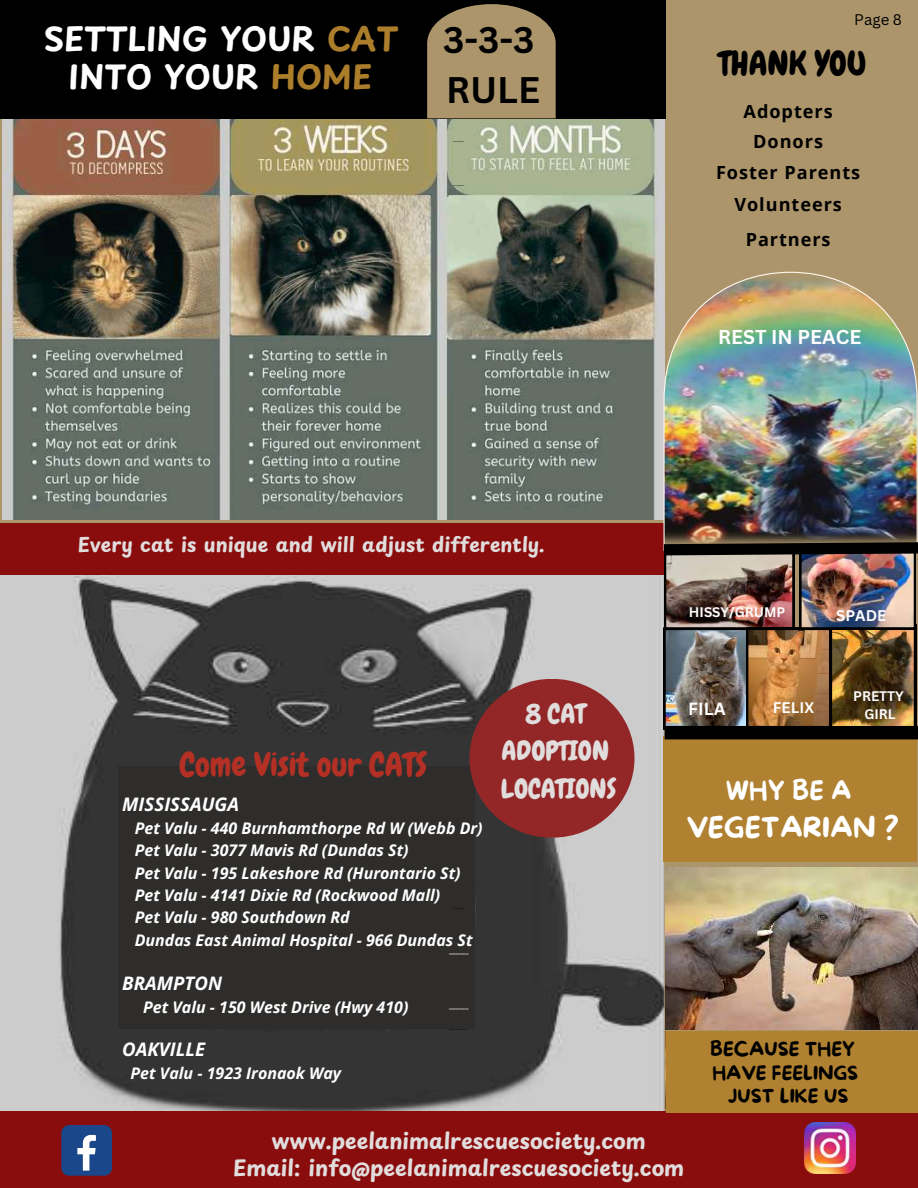
<style>
.page{position:relative;width:918px;height:1188px;background:#ac956b}
.page>*{position:absolute;margin:0;border:0;box-sizing:border-box;transform-origin:0 0}
.t1{font:700 36px/49.5px "Canva Sans";color:#000}
.t2{font:33.75px "Chewy";color:#000}
.t3{font:33px "Chewy";color:#b43025}
.t4{font:700 32.1px/38.7px "Playpen Sans";color:#fefefe;text-align:center}
.t5{font:28.5px "More Sugar";color:#fff}
.t6{font:27px/37.2px "Chewy";color:#e2dddd;text-align:center}
.t7{font:25.35px "More Sugar";color:#fff}
.t8{font:700 21.45px/27px "Playpen Sans";color:#e2dddd;text-align:center}
.t9{font:700 19.5px "Playpen Sans";color:#e2dddd}
.t10{font:700 19.5px "Canva Sans";color:#fff}
.t11{font:18.9px/23.7px "More Sugar";color:#000;text-align:center}
.t12{font:italic 700 18.6px "Open Sans";color:#fff}
.t13{font:700 18.15px/29.8px "Open Sans";letter-spacing:.055em;color:#000;text-align:center}
.t14{font:700 17.1px "Canva Sans";color:#fefefe}
.t15{font:italic 700 16.05px/22.4px "Open Sans";color:#fff}
.t16{font:700 15px "Canva Sans";color:#fefefe}
.t17{font:15px "Canva Sans";color:#000}
.t18{font:700 13.5px/18px "Canva Sans";color:#fefefe;text-align:center}
.s1{color:#ac7e2b}
</style>
<div class="page">
<img style="left:0;top:575px;width:666px;height:537px">
<div style="left:118px;top:766px;width:357px;height:263px;background:#2e2d2b"></div>
<img style="left:3px;top:118px;width:661px;height:401px">
<div style="left:0;top:1112px;width:918px;height:76px;background:#890d0d"></div>
<div style="left:0;top:0;width:666px;height:118px;background:#000"></div>
<div style="left:469px;top:679px;width:165px;height:159px;background:#932727;border-radius:50%"></div>
<img style="left:805px;top:1122px;width:50px;height:51px">
<div style="left:61px;top:1125px;width:51px;height:51px;background:#1a4789;border-radius:8px"></div>
<svg style="left:77px;top:1135px;width:19px;height:36px"></svg>
<div style="left:0;top:523px;width:664px;height:52px;background:#890d0d"></div>
<svg style="left:427px;top:4px;width:129px;height:114px;background:#9e8962"></svg>
<div style="left:664px;top:736px;width:253px;height:126px;background:#af8130"></div>
<img style="left:665px;top:868px;width:253px;height:162px">
<div style="left:666px;top:1031px;width:252px;height:81px;background:#af8130"></div>
<img style="left:664px;top:272px;width:254px;height:265px">
<img style="left:653px;top:537px;width:265px;height:192px">
<div style="left:665px;top:726px;width:253px;height:13px;background:#000"></div>
<h3 class="t4" style="left:44px;top:18px;width:356px">SETTLING YOUR <span class="s1">CAT<br></span>INTO YOUR <span class="s1">HOME</span></h3>
<h1 class="t1" style="left:443px;top:15px;width:99px">3-3-3<br>RULE</h1>
<p class="t17" style="left:854px;top:9px;width:49px">Page 8</p>
<h2 class="t2" style="left:718px;top:42px;width:150px">THANK YOU</h2>
<p class="t13" style="left:744px;top:96px;width:91px">Adopters<br>Donors</p>
<p class="t13" style="left:716px;top:156px;width:146px;line-height:32px">Foster Parents<br>Volunteers</p>
<p class="t13" style="left:746px;top:224px;width:86px">Partners</p>
<p class="t10" style="left:718px;top:323px;width:145px">REST IN PEACE</p>
<p class="t9" style="left:78px;top:529px;width:469px">Every cat is unique and will adjust differently.</p>
<h3 class="t3" style="left:180px;top:744px;width:249px">Come Visit our CATS</h3>
<p class="t12" style="left:122px;top:791px;width:118px">MISSISSAUGA</p>
<p class="t15" style="left:135px;top:816px;width:349px">Pet Valu - 440 Burnhamthorpe Rd W (Webb Dr)<br>Pet Valu - 3077 Mavis Rd (Dundas St)<br>Pet Valu - 195 Lakeshore Rd (Hurontario St)<br>Pet Valu - 4141 Dixie Rd (Rockwood Mall)<br>Pet Valu - 980 Southdown Rd<br>Dundas East Animal Hospital - 966 Dundas St</p>
<p class="t12" style="left:122px;top:970px;width:101px">BRAMPTON</p>
<p class="t15" style="left:143px;top:996px;width:267px">Pet Valu - 150 West Drive (Hwy 410)</p>
<p class="t12" style="left:122px;top:1036px;width:85px">OAKVILLE</p>
<p class="t15" style="left:131px;top:1061px;width:212px">Pet Valu - 1923 Ironaok Way</p>
<h3 class="t6" style="left:501px;top:696px;width:117px">8 CAT<br>ADOPTION<br>LOCATIONS</h3>
<p class="t18" style="left:689px;top:603px;width:98px">HISSY/GRUMP</p>
<p class="t16" style="left:836px;top:605px;width:52px">SPADE</p>
<p class="t14" style="left:688px;top:697px;width:39px">FILA</p>
<p class="t16" style="left:773px;top:697px;width:43px">FELIX</p>
<p class="t18" style="left:853px;top:687px;width:52px">PRETTY<br>GIRL</p>
<h3 class="t7" style="left:726px;top:777px;width:127px">WHY BE A</h3>
<h3 class="t5" style="left:686px;top:812px;width:214px">VEGETARIAN ?</h3>
<p class="t11" style="left:710px;top:1038px;width:149px">BECAUSE THEY<br>HAVE FEELINGS<br>JUST LIKE US</p>
<h3 class="t8" style="left:233px;top:1126px;width:453px">www.peelanimalrescuesociety.com<br>Email: info@peelanimalrescuesociety.com</h3>
</div>
